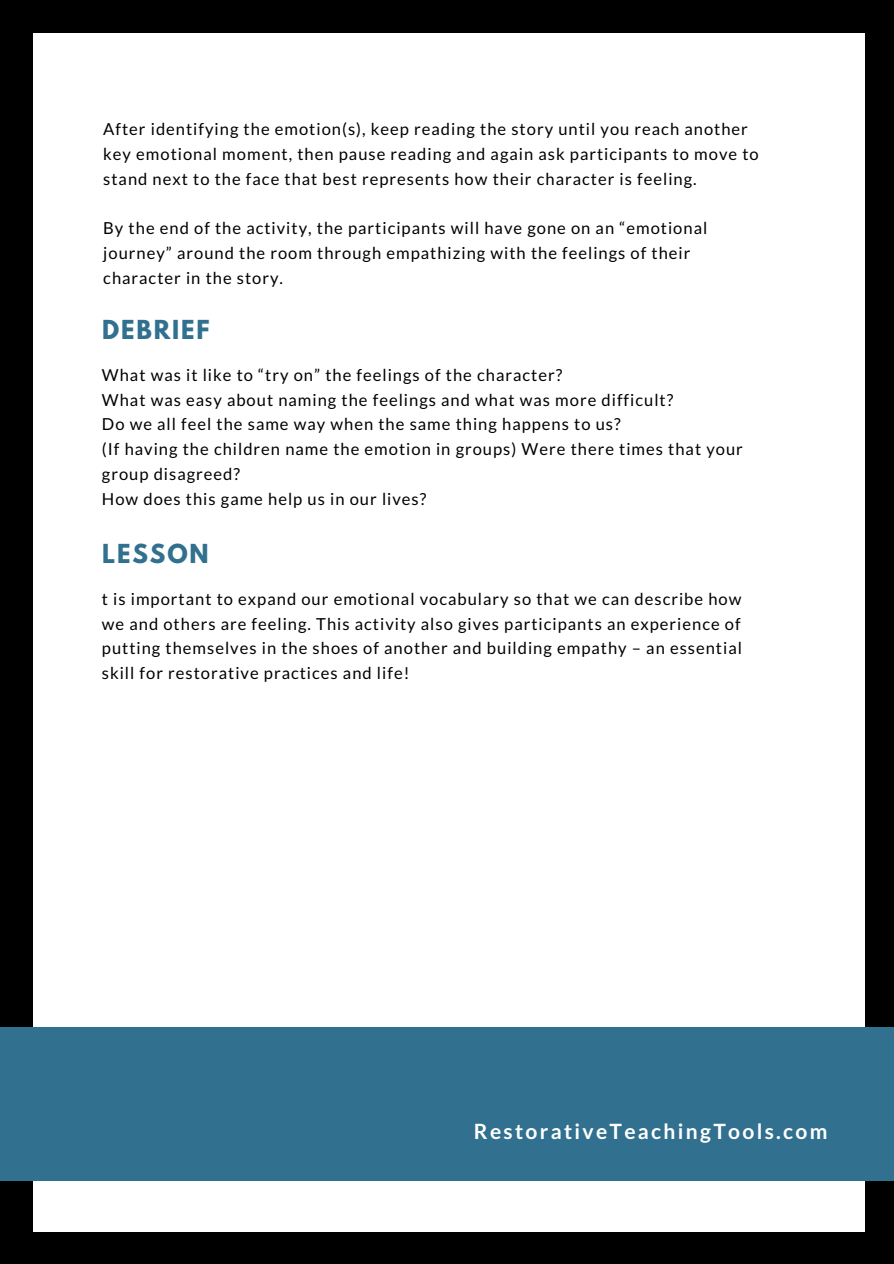
<style>
.page{position:relative;width:894px;height:1264px;background:#fff}
.page>*{position:absolute;margin:0;border:0;box-sizing:border-box;transform-origin:0 0}
.t1{font:700 23.25px "League Spartan";letter-spacing:.08em;color:#31708e}
.t2{font:700 21px "Lato";letter-spacing:.11em;color:#fff}
.t3{font:16.5px/24.8px "Lato";letter-spacing:.06em;color:#000}
</style>
<div class="page">
<div style="left:0;top:0;width:893px;height:1263px;background:#000"></div>
<div style="left:34px;top:33px;width:830px;height:1198px;background:#fff"></div>
<div style="left:0;top:1027px;width:893px;height:153px;background:#31708e"></div>
<p class="t3" style="left:103px;top:116px;width:656px">After identifying the emotion(s), keep reading the story until you reach another key emotional moment, then pause reading and again ask participants to move to stand next to the face that best represents how their character is feeling.</p>
<p class="t3" style="left:103px;top:215px;width:605px">By the end of the activity, the participants will have gone on an “emotional journey” around the room through empathizing with the feelings of their character in the story.</p>
<p class="t1" style="left:102px;top:318px;width:109px">DEBRIEF</p>
<p class="t3" style="left:102px;top:362px;width:462px">What was it like to “try on” the feelings of the character?</p>
<p class="t3" style="left:102px;top:387px;width:572px">What was easy about naming the feelings and what was more difficult?</p>
<p class="t3" style="left:102px;top:411px;width:520px">Do we all feel the same way when the same thing happens to us?</p>
<p class="t3" style="left:102px;top:436px;width:642px">(If having the children name the emotion in groups) Were there times that your group disagreed?</p>
<p class="t3" style="left:102px;top:486px;width:326px">How does this game help us in our lives?</p>
<p class="t1" style="left:102px;top:542px;width:108px">LESSON</p>
<p class="t3" style="left:102px;top:586px;width:641px;text-align:justify">t is important to expand our emotional vocabulary so that we can describe how we and others are feeling. This activity also gives participants an experience of putting themselves in the shoes of another and building empathy – an essential skill for restorative practices and life!</p>
<p class="t2" style="left:474px;top:1118px;width:355px">RestorativeTeachingTools.com</p>
</div>
